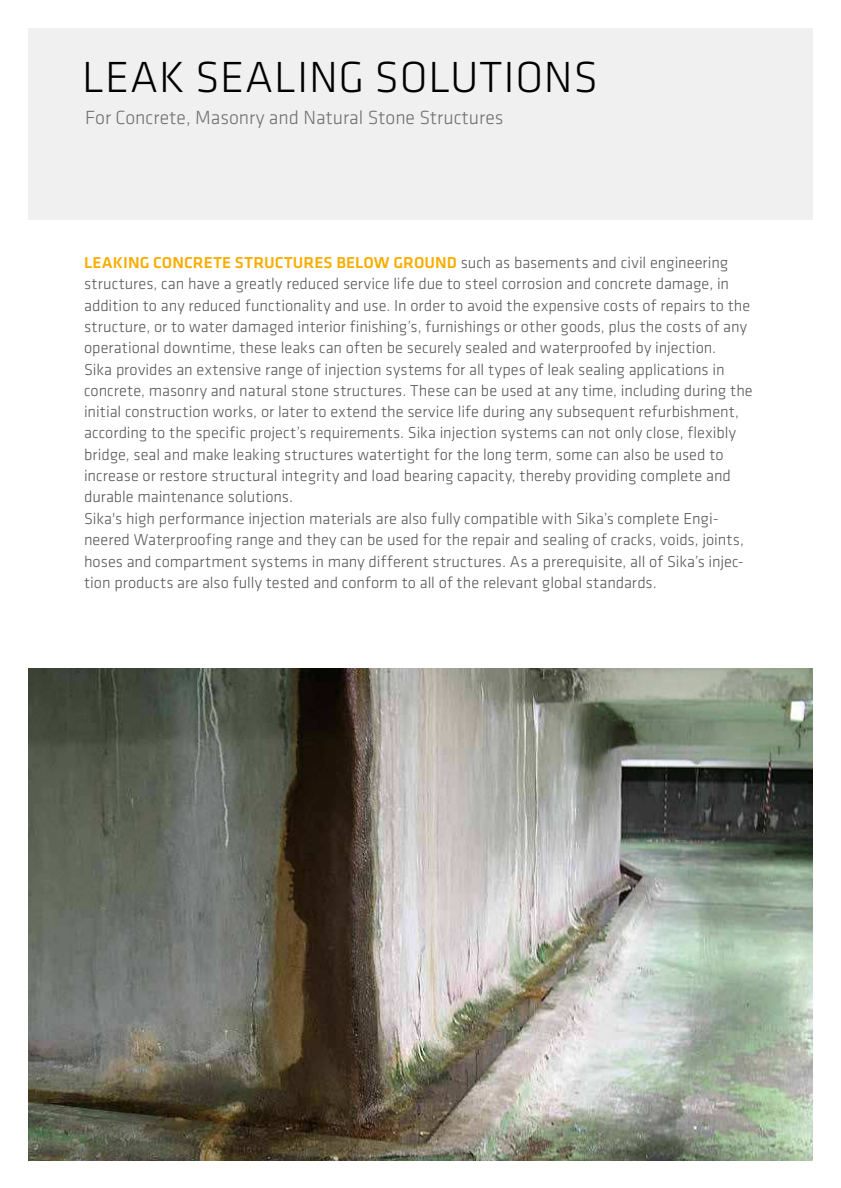
<style>
.page{position:relative;width:841px;height:1188px;background:#fff}
.page>*{position:absolute;margin:0;border:0;box-sizing:border-box;transform-origin:0 0}
.t1{font:300 45.15px "Klavika";letter-spacing:.015em;color:#000}
.t2{font:300 19.8px "Klavika";color:#706f6f}
.t3{font:300 16.35px/21.3px "Klavika";color:#575756}
.s1{font-weight:500;color:#f9ad00}
</style>
<div class="page">
<div style="left:28px;top:28px;width:784px;height:192px;background:#ededed"></div>
<img style="left:28px;top:668px;width:784px;height:492px">
<h1 class="t1" style="left:82px;top:55px;width:517px">LEAK SEALING SOLUTIONS</h1>
<p class="t2" style="left:85px;top:108px;width:419px">For Concrete, Masonry and Natural Stone Structures</p>
<p class="t3" style="left:84px;top:252px;width:669px"><span class="s1">LEAKING CONCRETE STRUCTURES BELOW GROUND</span> such as basements and civil engineering structures, can have a greatly reduced service life due to steel corrosion and concrete damage, in addition to any reduced functionality and use. In order to avoid the expensive costs of repairs to the structure, or to water damaged interior finishing’s, furnishings or other goods, plus the costs of any operational downtime, these leaks can often be securely sealed and waterproofed by injection.<br>Sika provides an extensive range of injection systems for all types of leak sealing applications in concrete, masonry and natural stone structures. These can be used at any time, including during the initial construction works, or later to extend the service life during any subsequent refurbishment, according to the specific project’s requirements. Sika injection systems can not only close, flexibly bridge, seal and make leaking structures watertight for the long term, some can also be used to increase or restore structural integrity and load bearing capacity, thereby providing complete and durable maintenance solutions.<br>Sika's high performance injection materials are also fully compatible with Sika’s complete Engi&shy;neered Waterproofing range and they can be used for the repair and sealing of cracks, voids, joints, hoses and compartment systems in many different structures. As a prerequisite, all of Sika’s injec&shy;tion products are also fully tested and conform to all of the relevant global standards.</p>
</div>
